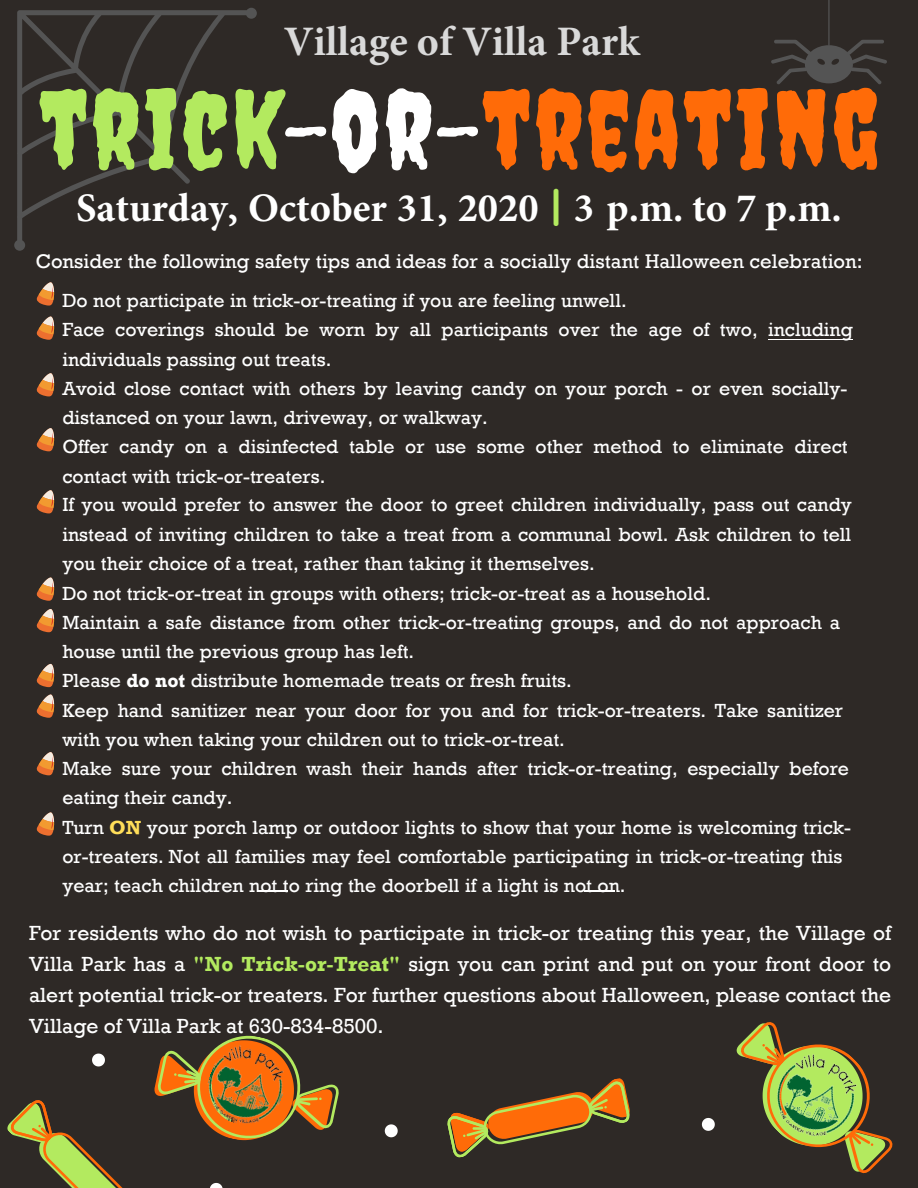
<style>
.page{position:relative;width:918px;height:1188px;background:#2e2926}
.page>*{position:absolute;margin:0;border:0;box-sizing:border-box;transform-origin:0 0}
.t1{font:108px "Creepster";letter-spacing:.03em;color:#ff6b08}
.t2{font:700 42px "Minion Pro";color:#d9d9d9}
.t3{font:700 40.5px "Minion Pro";color:#fff}
.t4{font:21px/31.2px "Rockwell";color:#fff;text-align:justify}
.t5{font:20.25px "Rockwell";color:#fff}
.t6{font:19.5px/29.2px "Rockwell";color:#fff}
.s1{color:#b3ea5f}
.s2{color:#fff}
.s3{font-family:"Quicksand";color:#b3ea5f}
.s4{font-weight:700}
.s5{font-weight:700;color:#ffde59}
.s6{font-weight:700;color:#b3ea5f}
</style>
<div class="page">
<svg style="left:14px;top:8px;width:243px;height:243px"></svg>
<hr style="left:257px;top:891px;width:31px;height:1px;background:#fff">
<hr style="left:584px;top:891px;width:31px;height:1px;background:#fff">
<hr style="left:768px;top:339px;width:85px;height:1px;background:#fff">
<svg style="left:7px;top:1100px;width:116px;height:88px"></svg>
<svg style="left:736px;top:1022px;width:157px;height:152px"></svg>
<svg style="left:447px;top:1078px;width:183px;height:80px"></svg>
<svg style="left:154px;top:1035px;width:185px;height:106px"></svg>
<svg style="left:702px;top:1118px;width:13px;height:13px"></svg>
<svg style="left:210px;top:1183px;width:13px;height:5px"></svg>
<svg style="left:385px;top:1124px;width:13px;height:13px"></svg>
<svg style="left:92px;top:1054px;width:13px;height:12px"></svg>
<svg style="left:771px;top:0;width:116px;height:84px"></svg>
<svg style="left:36px;top:282px;width:18px;height:24px"></svg>
<svg style="left:36px;top:316px;width:18px;height:24px"></svg>
<svg style="left:36px;top:373px;width:18px;height:23px"></svg>
<svg style="left:36px;top:428px;width:18px;height:23px"></svg>
<svg style="left:36px;top:490px;width:18px;height:23px"></svg>
<svg style="left:36px;top:577px;width:18px;height:24px"></svg>
<svg style="left:36px;top:609px;width:18px;height:23px"></svg>
<svg style="left:36px;top:664px;width:18px;height:23px"></svg>
<svg style="left:36px;top:694px;width:18px;height:24px"></svg>
<svg style="left:36px;top:752px;width:18px;height:23px"></svg>
<svg style="left:36px;top:812px;width:18px;height:24px"></svg>
<img style="left:199px;top:1040px;width:93px;height:94px">
<img style="left:753px;top:1036px;width:126px;height:122px">
<h2 class="t2" style="left:284px;top:12px;width:357px">Village of Villa Park</h2>
<h1 class="t1" style="left:39px;top:66px;width:841px"><span class="s1">TRICK</span><span class="s2">-OR-</span>TREATING</h1>
<h3 class="t3" style="left:76px;top:179px;width:767px">Saturday, October 31, 2020 <span class="s3">|</span> 3 p.m. to 7 p.m.</h3>
<p class="t5" style="left:36px;top:250px;width:829px">Consider the following safety tips and ideas for a socially distant Halloween celebration:</p>
<p class="t6" style="left:62px;top:286px;width:792px">Do not participate in trick-or-treating if you are feeling unwell.<br>Face coverings should be worn by all participants over the age of two, including individuals passing out treats.<br>Avoid close contact with others by leaving candy on your porch - or even socially&shy;distanced on your lawn, driveway, or walkway.<br>Offer candy on a disinfected table or use some other method to eliminate direct contact with trick-or-treaters.<br>If you would prefer to answer the door to greet children individually, pass out candy</p>
<p class="t6" style="left:62px;top:520px;width:790px">instead of inviting children to take a treat from a communal bowl. Ask children to tell you their choice of a treat, rather than taking it themselves.<br>Do not trick-or-treat in groups with others; trick-or-treat as a household.<br>Maintain a safe distance from other trick-or-treating groups, and do not approach a house until the previous group has left.<br>Please <span class="s4">do not</span> distribute homemade treats or fresh fruits.<br>Keep hand sanitizer near your door for you and for trick-or-treaters. Take sanitizer with you when taking your children out to trick-or-treat.<br>Make sure your children wash their hands after trick-or-treating, especially before eating their candy.<br>Turn <span class="s5">ON</span> your porch lamp or outdoor lights to show that your home is welcoming trick&shy;or-treaters. Not all families may feel comfortable participating in trick-or-treating this year; teach children not to ring the doorbell if a light is not on.</p>
<p class="t4" style="left:29px;top:917px;width:864px">For residents who do not wish to participate in trick-or treating this year, the Village of Villa Park has a <span class="s6">"No Trick-or-Treat"</span> sign you can print and put on your front door to alert potential trick-or treaters. For further questions about Halloween, please contact the Village of Villa Park at 630-834-8500.</p>
</div>
